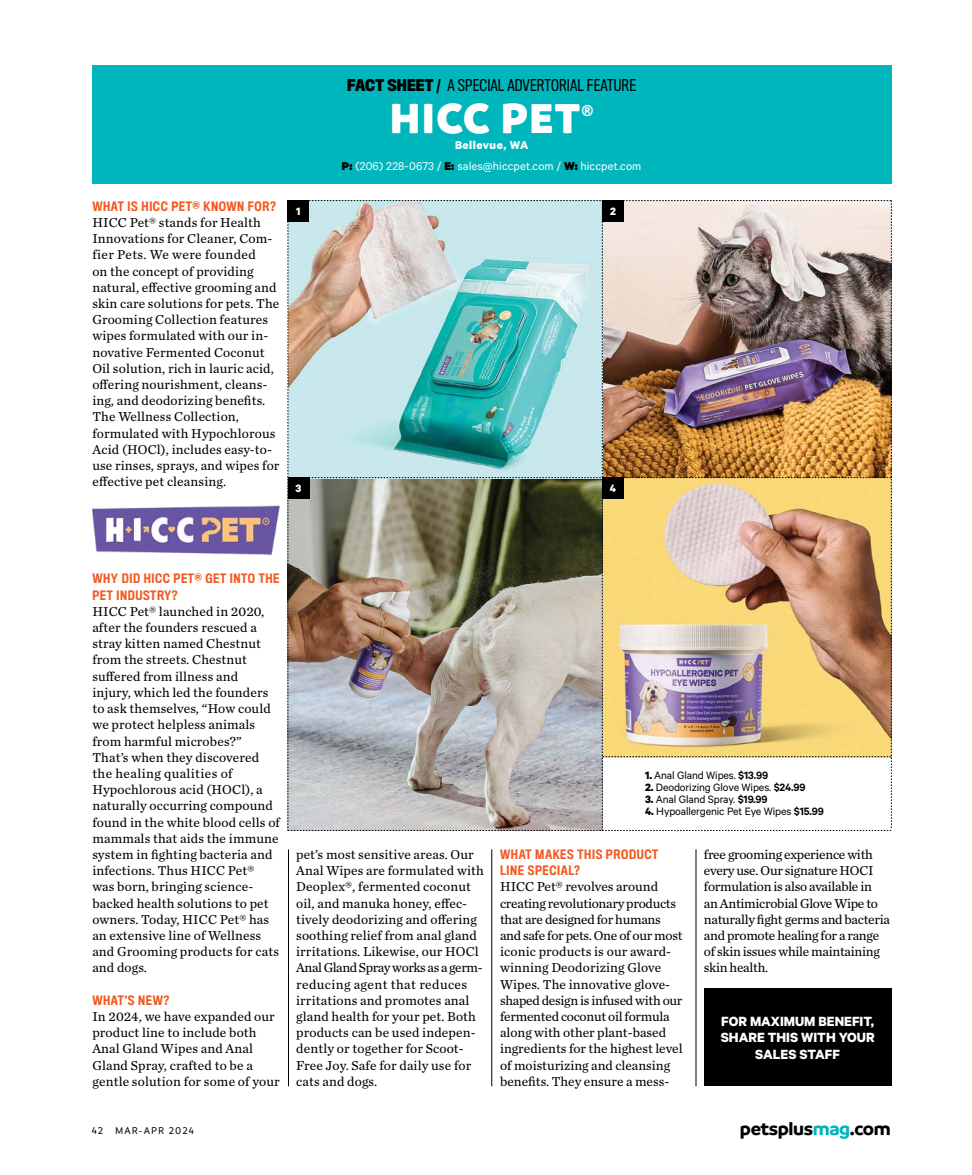
<style>
.page{position:relative;width:972px;height:1175px;background:#fff}
.page>*{position:absolute;margin:0;border:0;box-sizing:border-box;transform-origin:0 0}
.t1{font:900 45px "Branding SF";letter-spacing:.03em;color:#fff}
.t2{font:700 19.5px "Branding SF";letter-spacing:-.02em;color:#000}
.t3{font:700 15.75px "Branding SF";color:#fff}
.t4{font:700 15px/16.5px "Calibre";color:#fff;text-align:center}
.t5{font:15px "Titling Gothic FB Cond";letter-spacing:.01em;color:#000}
.t6{font:13.5px/16.2px "Chronicle Text G2";letter-spacing:.01em;color:#000}
.t7{font:13.5px/16.2px "Chronicle Text G2";letter-spacing:-.02em;color:#000}
.t8{font:12.75px/21.8px "Calibre";letter-spacing:.01em;color:#fff;text-align:center}
.t9{font:12px "Calibre";letter-spacing:-.01em;color:#000}
.t10{font:500 12px/16.2px "Titling Gothic FB Cond";letter-spacing:.05em;color:#f15a22}
.t11{font:700 12px "Calibre";color:#fff}
.t12{font:500 10.5px "Branding SF";letter-spacing:.1em;color:#000}
.s1{font-weight:700}
.s2{font-weight:900;color:#000}
.s3{font-weight:600}
.s4{color:#00b6bd}
</style>
<div class="page">
<div style="left:704px;top:988px;width:188px;height:98px;background:#000"></div>
<div style="left:92px;top:65px;width:800px;height:118px;background:#00b6bd"></div>
<img style="left:92px;top:505px;width:188px;height:51px">
<img style="left:288px;top:200px;width:604px;height:631px">
<hr style="left:288px;top:849px;width:1px;height:237px;background:#000">
<hr style="left:492px;top:849px;width:1px;height:237px;background:#000">
<hr style="left:696px;top:849px;width:1px;height:237px;background:#000">
<p class="t10" style="left:92px;top:198px;width:185px">WHAT IS HICC PET® KNOWN FOR?</p>
<p class="t6" style="left:92px;top:213px;width:189px">HICC Pet® stands for Health<br>Innovations for Cleaner, Com&shy;fier Pets. We were founded<br>on the concept of providing natural, effective grooming and skin care solutions for pets. The<br>Grooming Collection features wipes formulated with our in&shy;novative Fermented Coconut<br>Oil solution, rich in lauric acid, offering nourishment, cleans&shy;ing, and deodorizing benefits.<br>The Wellness Collection, formulated with Hypochlorous<br>Acid (HOCl), includes easy-to&shy;use rinses, sprays, and wipes for effective pet cleansing.</p>
<p class="t5" style="left:347px;top:77px;width:290px"><span class="s1">FACT SHEET /</span> A SPECIAL ADVERTORIAL FEATURE</p>
<h1 class="t1" style="left:390px;top:92px;width:192px">HICC PET</h1>
<p class="t3" style="left:581px;top:103px;width:14px">®</p>
<p class="t8" style="left:342px;top:133px;width:301px"><span class="s1">Bellevue, WA<br></span><span class="s2">P:</span> (206) 228-0673 / <span class="s2">E:</span> sales@hiccpet.com / <span class="s2">W:</span> hiccpet.com</p>
<p class="t11" style="left:296px;top:204px;width:6px">1</p>
<p class="t11" style="left:610px;top:204px;width:7px">2</p>
<p class="t11" style="left:296px;top:481px;width:7px">3</p>
<p class="t11" style="left:610px;top:481px;width:8px">4</p>
<p class="t10" style="left:92px;top:571px;width:189px">WHY DID HICC PET® GET INTO THE<br>PET INDUSTRY?</p>
<p class="t6" style="left:92px;top:602px;width:189px">HICC Pet® launched in 2020, after the founders rescued a stray kitten named Chestnut from the streets. Chestnut suffered from illness and injury, which led the founders to ask themselves, “How could we protect helpless animals from harmful microbes?”<br>That’s when they discovered the healing qualities of<br>Hypochlorous acid (HOCl), a naturally occurring compound found in the white blood cells of mammals that aids the immune system in fighting bacteria and infections. Thus HICC Pet®<br>was born, bringing science&shy;backed health solutions to pet owners. Today, HICC Pet® has an extensive line of Wellness and Grooming products for cats and dogs.</p>
<p class="t10" style="left:92px;top:992px;width:79px">WHAT’S NEW?</p>
<p class="t6" style="left:92px;top:1007px;width:189px">In 2024, we have expanded our product line to include both<br>Anal Gland Wipes and Anal<br>Gland Spray, crafted to be a gentle solution for some of your</p>
<p class="t9" style="left:645px;top:768px;width:125px"><span class="s1">1.</span> Anal Gland Wipes. <span class="s3">$13.99</span></p>
<p class="t9" style="left:645px;top:780px;width:162px"><span class="s1">2.</span> Deodorizing Glove Wipes. <span class="s3">$24.99</span></p>
<p class="t9" style="left:645px;top:792px;width:124px"><span class="s1">3.</span> Anal Gland Spray. <span class="s3">$19.99</span></p>
<p class="t9" style="left:645px;top:804px;width:180px"><span class="s1">4.</span> Hypoallergenic Pet Eye Wipes <span class="s3">$15.99</span></p>
<p class="t6" style="left:296px;top:845px;width:189px">pet’s most sensitive areas. Our<br>Anal Wipes are formulated with<br>Deoplex®, fermented coconut oil, and manuka honey, effec&shy;tively deodorizing and offering soothing relief from anal gland irritations. Likewise, our HOCl<br>Anal Gland Spray works as a germ&shy;reducing agent that reduces irritations and promotes anal gland health for your pet. Both products can be used indepen&shy;dently or together for Scoot-<br>Free Joy. Safe for daily use for cats and dogs.</p>
<p class="t10" style="left:500px;top:846px;width:160px">WHAT MAKES THIS PRODUCT<br>LINE SPECIAL?</p>
<p class="t6" style="left:500px;top:878px;width:184px">HICC Pet® revolves around creating revolutionary products that are designed for humans and safe for pets. One of our most iconic products is our award&shy;winning Deodorizing Glove<br>Wipes. The innovative glove&shy;shaped design is infused with our fermented coconut oil formula along with other plant-based ingredients for the highest level of moisturizing and cleansing benefits. They ensure a mess-</p>
<p class="t7" style="left:704px;top:845px;width:188px">free grooming experience with every use. Our signature HOCI formulation is also available in<br>an Antimicrobial Glove Wipe to naturally fight germs and bacteria and promote healing for a range of skin issues while maintaining skin health.</p>
<p class="t4" style="left:721px;top:1012px;width:155px">FOR MAXIMUM BENEFIT,<br>SHARE THIS WITH YOUR<br>SALES STAFF</p>
<p class="t12" style="left:92px;top:1125px;width:104px">42 MAR-APR 2024</p>
<h2 class="t2" style="left:740px;top:1117px;width:152px">petsplus<span class="s4">mag</span>.com</h2>
</div>
